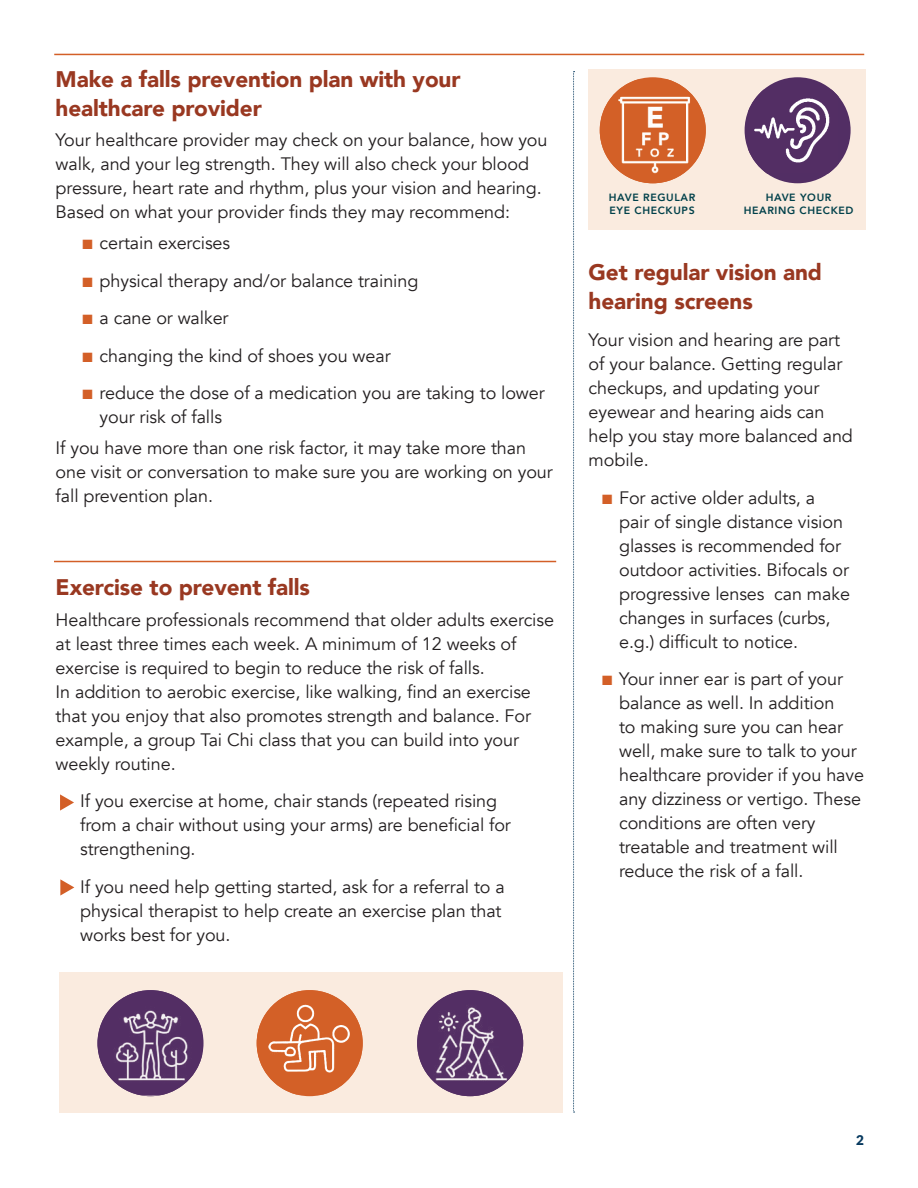
<style>
.page{position:relative;width:918px;height:1188px;background:#fff}
.page>*{position:absolute;margin:0;border:0;box-sizing:border-box;transform-origin:0 0}
.t1{font:900 22.5px/28.5px "Avenir";letter-spacing:-.005em;color:#993821}
.t2{font:18px/24px "Avenir";letter-spacing:-.005em;color:#231f20}
.t3{font:900 13.5px "Lato";color:#083a5f}
.Major_Headline{font:800 10.5px/12.6px "Avenir";letter-spacing:.06em;color:#00404a}
.s1{color:#d35f27}
</style>
<div class="page">
<div style="left:59px;top:972px;width:504px;height:141px;background:#faebdf"></div>
<div style="left:588px;top:69px;width:277px;height:161px;background:#faebdf"></div>
<img style="left:257px;top:990px;width:106px;height:104px">
<hr style="left:54px;top:54px;width:810px;height:1px;background:#d35f27">
<hr style="left:54px;top:561px;width:502px;height:1px;background:#d35f27">
<svg style="left:573px;top:71px;width:2px;height:1042px"></svg>
<svg style="left:60px;top:794px;width:14px;height:17px"></svg>
<svg style="left:60px;top:879px;width:14px;height:17px"></svg>
<img style="left:97px;top:990px;width:105px;height:106px">
<img style="left:417px;top:990px;width:106px;height:106px;border-radius:53px">
<img style="left:600px;top:79px;width:106px;height:104px">
<div style="left:745px;top:77px;width:106px;height:106px;background:#522e64;border-radius:50%"></div>
<img style="left:748px;top:90px;width:91px;height:84px">
<p class="t1" style="left:56px;top:64px;width:406px">Make a falls prevention plan with your healthcare provider</p>
<p class="t2" style="left:56px;top:128px;width:493px">Your healthcare provider may check on your balance, how you walk, and your leg strength. They will also check your blood pressure, heart rate and rhythm, plus your vision and hearing.</p>
<p class="t2" style="left:56px;top:200px;width:456px">Based on what your provider finds they may recommend:</p>
<p class="t2" style="left:83px;top:231px;width:149px"><span class="s1">■</span> certain exercises</p>
<p class="t2" style="left:83px;top:269px;width:337px"><span class="s1">■</span> physical therapy and/or balance training</p>
<p class="t2" style="left:83px;top:306px;width:148px"><span class="s1">■</span> a cane or walker</p>
<p class="t2" style="left:83px;top:344px;width:310px"><span class="s1">■</span> changing the kind of shoes you wear</p>
<p class="t2" style="left:100px;top:381px;width:447px;text-indent:-17px"><span class="s1">■</span> reduce the dose of a medication you are taking to lower your risk of falls</p>
<p class="t2" style="left:56px;top:436px;width:499px">If you have more than one risk factor, it may take more than one visit or conversation to make sure you are working on your fall prevention plan.</p>
<p class="t1" style="left:56px;top:572px;width:256px">Exercise to prevent falls</p>
<p class="t2" style="left:56px;top:608px;width:500px">Healthcare professionals recommend that older adults exercise at least three times each week. A minimum of 12 weeks of exercise is required to begin to reduce the risk of falls.</p>
<p class="t2" style="left:56px;top:680px;width:477px">In addition to aerobic exercise, like walking, find an exercise that you enjoy that also promotes strength and balance. For example, a group Tai Chi class that you can build into your weekly routine.</p>
<p class="t2" style="left:80px;top:789px;width:432px">If you exercise at home, chair stands (repeated rising from a chair without using your arms) are beneficial for strengthening.</p>
<p class="t2" style="left:80px;top:875px;width:426px">If you need help getting started, ask for a referral to a physical therapist to help create an exercise plan that works best for you.</p>
<p class="Major_Headline" style="left:609px;top:191px;width:88px">HAVE REGULAR<br>EYE CHECKUPS</p>
<p class="Major_Headline" style="left:744px;top:191px;width:111px;text-align:center">HAVE YOUR<br>HEARING CHECKED</p>
<p class="t1" style="left:589px;top:258px;width:235px">Get regular vision and hearing screens</p>
<p class="t2" style="left:589px;top:328px;width:266px">Your vision and hearing are part of your balance. Getting regular checkups, and updating your eyewear and hearing aids can help you stay more balanced and mobile.</p>
<p class="t2" style="left:619px;top:486px;width:232px;text-indent:-17px"><span class="s1">■</span> For active older adults, a<br>pair of single distance vision glasses is recommended for outdoor activities. Bifocals or progressive lenses can make changes in surfaces (curbs, e.g.) difficult to notice.</p>
<p class="t2" style="left:619px;top:667px;width:246px;text-indent:-17px"><span class="s1">■</span> Your inner ear is part of your balance as well. In addition<br>to making sure you can hear well, make sure to talk to your healthcare provider if you have any dizziness or vertigo. These conditions are often very treatable and treatment will reduce the risk of a fall.</p>
<p class="t3" style="left:856px;top:1130px;width:9px">2</p>
</div>
